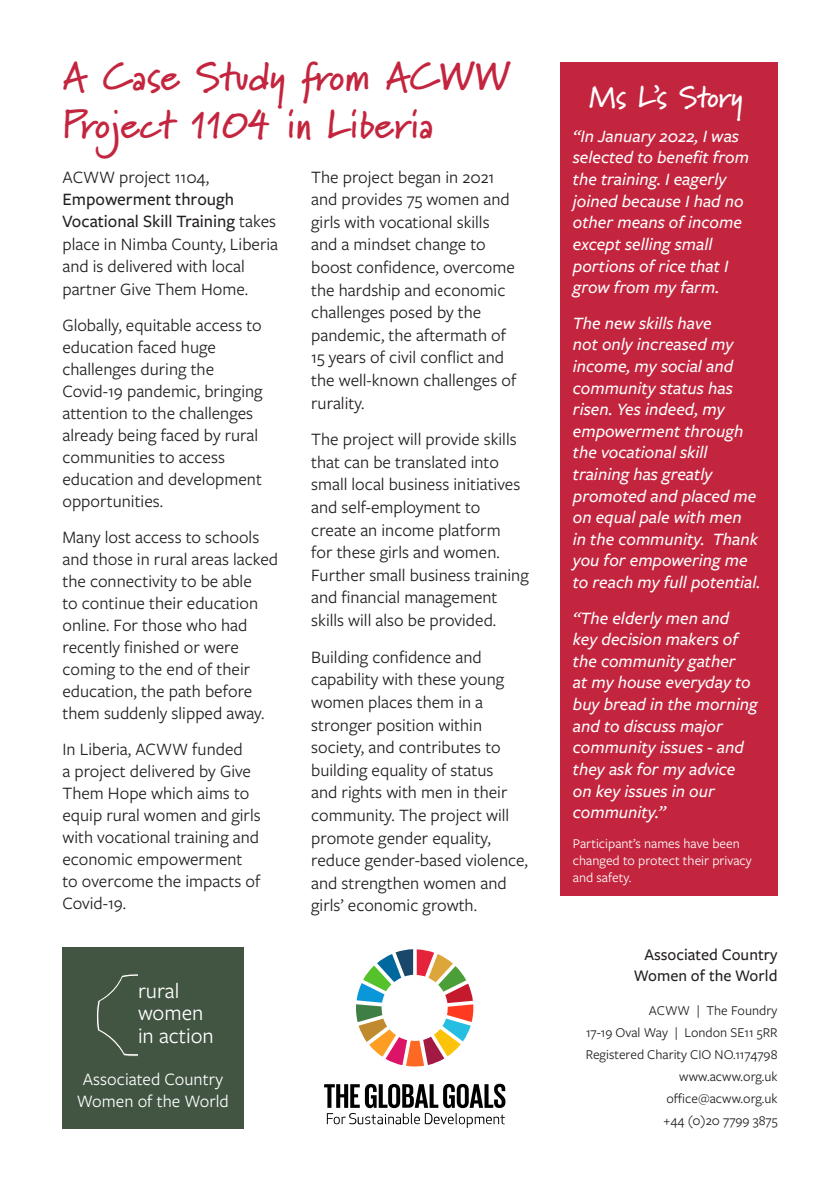
<style>
.page{position:relative;width:840px;height:1191px;background:#fff}
.page>*{position:absolute;margin:0;border:0;box-sizing:border-box;transform-origin:0 0}
.t1{font:700 40px/48px "Marydale";color:#c4253e}
.t2{font:700 30px "Marydale";color:#fff}
.t3{font:22.2px/22.6px "Freight Sans Pro";color:#fff}
.t4{font:18px/22.6px "Freight Sans Pro";color:#231f20}
.t5{font:italic 500 18px/21.6px "Freight Sans Pro";color:#fff}
.t6{font:18px/21.6px "Freight Sans Pro";color:#fff;text-align:center}
.t7{font:500 16.8px "Freight Sans Pro";color:#231f20}
.t8{font:14px "Freight Sans Pro";color:#231f20}
.t9{font:14px/16.8px "Freight Sans Pro";color:#fff}
.s1{font-weight:500}
</style>
<div class="page">
<div style="left:559px;top:62px;width:218px;height:834px;background:#c4253e"></div>
<div style="left:62px;top:947px;width:181px;height:181px;background:#415542"></div>
<svg style="left:96px;top:974px;width:42px;height:83px"></svg>
<svg style="left:356px;top:949px;width:117px;height:117px"></svg>
<svg style="left:324px;top:1083px;width:181px;height:44px"></svg>
<p class="t1" style="left:62px;top:53px;width:448px">A Case Study from ACWW<br>Project 1104 in Liberia</p>
<p class="t4" style="left:311px;top:165px;width:206px">The project began in 2021 and provides 75 women and girls with vocational skills and a mindset change to boost confidence, overcome the hardship and economic challenges posed by the pandemic, the aftermath of<br>15 years of civil conflict and the well-known challenges of rurality.</p>
<p class="t4" style="left:311px;top:427px;width:219px">The project will provide skills that can be translated into small local business initiatives and self-employment to create an income platform<br>for these girls and women.<br>Further small business training and financial management skills will also be provided.</p>
<p class="t4" style="left:311px;top:645px;width:218px">Building confidence and capability with these young women places them in a stronger position within society, and contributes to building equality of status<br>and rights with men in their community. The project will promote gender equality, reduce gender-based violence, and strengthen women and girls’ economic growth.</p>
<p class="t4" style="left:62px;top:165px;width:217px">ACWW project 1104,<br><span class="s1">Empowerment through<br>Vocational Skill Training</span> takes place in Nimba County, Liberia and is delivered with local partner Give Them Home.</p>
<p class="t4" style="left:62px;top:313px;width:202px;line-height:22px">Globally, equitable access to education faced huge challenges during the<br>Covid-19 pandemic, bringing attention to the challenges already being faced by rural communities to access education and development opportunities.</p>
<p class="t4" style="left:62px;top:525px;width:217px;line-height:22px">Many lost access to schools and those in rural areas lacked the connectivity to be able<br>to continue their education online. For those who had recently finished or were coming to the end of their education, the path before them suddenly slipped away.</p>
<p class="t4" style="left:62px;top:737px;width:200px;line-height:22px">In Liberia, ACWW funded<br>a project delivered by Give<br>Them Hope which aims to equip rural women and girls with vocational training and economic empowerment to overcome the impacts of<br>Covid-19.</p>
<p class="t3" style="left:138px;top:978px;width:77px">rural women in action</p>
<p class="t6" style="left:77px;top:1067px;width:153px">Associated Country<br>Women of the World</p>
<p class="t2" style="left:589px;top:79px;width:155px">Ms L’s Story</p>
<p class="t5" style="left:572px;top:125px;width:178px">“In January 2022, I was selected to benefit from the training. I eagerly joined because I had no other means of income except selling small portions of rice that I grow from my farm.</p>
<p class="t5" style="left:572px;top:311px;width:189px">The new skills have<br>not only increased my income, my social and community status has risen. Yes indeed, my empowerment through the vocational skill training has greatly promoted and placed me on equal pale with men<br>in the community. Thank you for empowering me to reach my full potential.</p>
<p class="t5" style="left:572px;top:606px;width:186px">“The elderly men and key decision makers of the community gather<br>at my house everyday to buy bread in the morning and to discuss major community issues - and they ask for my advice on key issues in our community.”</p>
<p class="t9" style="left:572px;top:834px;width:180px">Participant’s names have been changed to protect their privacy and safety.</p>
<p class="t7" style="left:644px;top:943px;width:135px">Associated Country</p>
<p class="t7" style="left:633px;top:963px;width:145px">Women of the World</p>
<p class="t8" style="left:648px;top:1000px;width:130px">ACWW | The Foundry</p>
<p class="t8" style="left:585px;top:1022px;width:193px">17-19 Oval Way | London SE11 5RR</p>
<p class="t8" style="left:585px;top:1044px;width:193px">Registered Charity CIO NO.1174798</p>
<p class="t8" style="left:678px;top:1066px;width:100px">www.acww.org.uk</p>
<p class="t8" style="left:666px;top:1088px;width:112px">office@acww.org.uk</p>
<p class="t8" style="left:663px;top:1110px;width:115px">+44 (0)20 7799 3875</p>
</div>
